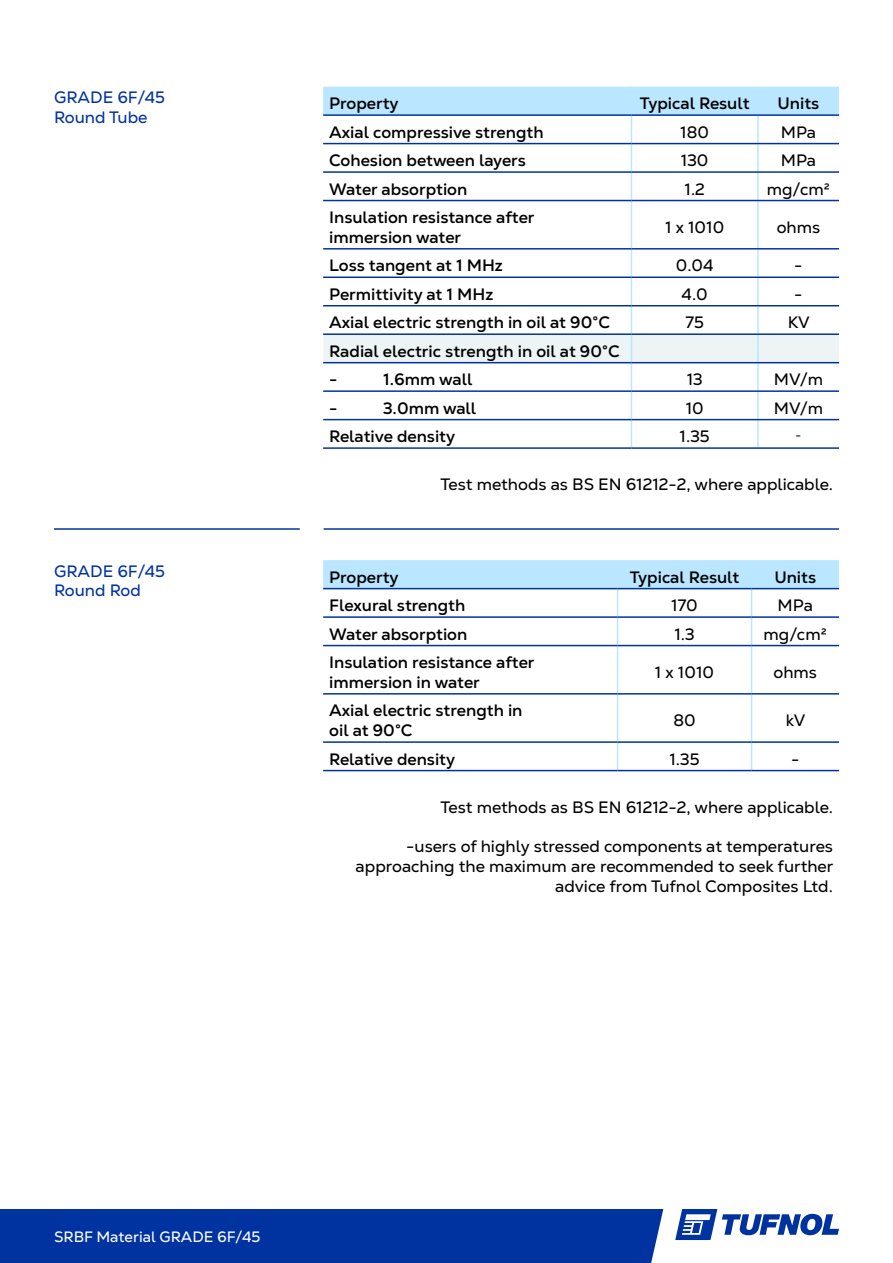
<style>
.page{position:relative;width:893px;height:1263px;background:#fff}
.page>*{position:absolute;margin:0;border:0;box-sizing:border-box;transform-origin:0 0}
.t1{font:18px "Minion Pro";color:#000}
.t2{font:700 16.5px "Nexa Text";color:#000}
.t3{font:16.5px/19.8px "Nexa Text";color:#000;text-align:right}
.t4{font:16.5px "Nexa Text";color:#0033a0}
.t5{font:15px "Nexa Text";color:#fff}
</style>
<div class="page">
<div style="left:0;top:1209px;width:663px;height:54px;background:#0033a0"></div>
<svg style="left:675px;top:1209px;width:164px;height:31px"></svg>
<svg style="left:323px;top:87px;width:516px;height:113px"></svg>
<hr style="left:757px;top:173px;width:2px;height:27px;background:#bae6ff">
<hr style="left:631px;top:201px;width:1px;height:47px;background:#bae6ff">
<hr style="left:757px;top:201px;width:2px;height:47px;background:#bae6ff">
<svg style="left:323px;top:250px;width:516px;height:197px"></svg>
<hr style="left:757px;top:420px;width:2px;height:27px;background:#bae6ff">
<hr style="left:323px;top:114px;width:308px;height:2px;background:#0033a0">
<hr style="left:631px;top:114px;width:127px;height:2px;background:#0033a0">
<hr style="left:758px;top:114px;width:81px;height:2px;background:#0033a0">
<hr style="left:323px;top:143px;width:308px;height:1px;background:#0033a0">
<hr style="left:631px;top:143px;width:127px;height:1px;background:#0033a0">
<hr style="left:758px;top:143px;width:81px;height:1px;background:#0033a0">
<hr style="left:323px;top:171px;width:308px;height:2px;background:#0033a0">
<hr style="left:631px;top:171px;width:127px;height:2px;background:#0033a0">
<hr style="left:758px;top:171px;width:81px;height:2px;background:#0033a0">
<hr style="left:323px;top:200px;width:308px;height:1px;background:#0033a0">
<hr style="left:631px;top:200px;width:127px;height:1px;background:#0033a0">
<hr style="left:758px;top:200px;width:81px;height:1px;background:#0033a0">
<hr style="left:323px;top:248px;width:308px;height:2px;background:#0033a0">
<hr style="left:631px;top:248px;width:127px;height:2px;background:#0033a0">
<hr style="left:758px;top:248px;width:81px;height:2px;background:#0033a0">
<hr style="left:323px;top:276px;width:308px;height:2px;background:#0033a0">
<hr style="left:631px;top:276px;width:127px;height:2px;background:#0033a0">
<hr style="left:758px;top:276px;width:81px;height:2px;background:#0033a0">
<hr style="left:323px;top:305px;width:308px;height:1px;background:#0033a0">
<hr style="left:631px;top:305px;width:127px;height:1px;background:#0033a0">
<hr style="left:758px;top:305px;width:81px;height:1px;background:#0033a0">
<hr style="left:323px;top:333px;width:308px;height:2px;background:#0033a0">
<hr style="left:631px;top:333px;width:127px;height:2px;background:#0033a0">
<hr style="left:758px;top:333px;width:81px;height:2px;background:#0033a0">
<hr style="left:323px;top:362px;width:308px;height:1px;background:#0033a0">
<hr style="left:631px;top:362px;width:127px;height:1px;background:#0033a0">
<hr style="left:758px;top:362px;width:81px;height:1px;background:#0033a0">
<hr style="left:323px;top:390px;width:308px;height:2px;background:#0033a0">
<hr style="left:631px;top:390px;width:127px;height:2px;background:#0033a0">
<hr style="left:758px;top:390px;width:81px;height:2px;background:#0033a0">
<hr style="left:323px;top:419px;width:308px;height:1px;background:#0033a0">
<hr style="left:631px;top:419px;width:127px;height:1px;background:#0033a0">
<hr style="left:758px;top:419px;width:81px;height:1px;background:#0033a0">
<hr style="left:323px;top:447px;width:308px;height:2px;background:#0033a0">
<hr style="left:631px;top:447px;width:127px;height:2px;background:#0033a0">
<hr style="left:758px;top:447px;width:81px;height:2px;background:#0033a0">
<svg style="left:323px;top:560px;width:516px;height:85px"></svg>
<hr style="left:617px;top:646px;width:1px;height:47px;background:#bae6ff">
<hr style="left:751px;top:646px;width:1px;height:47px;background:#bae6ff">
<hr style="left:617px;top:695px;width:1px;height:46px;background:#bae6ff">
<hr style="left:751px;top:695px;width:1px;height:46px;background:#bae6ff">
<svg style="left:617px;top:743px;width:1px;height:27px"></svg>
<svg style="left:751px;top:743px;width:1px;height:27px"></svg>
<hr style="left:323px;top:588px;width:295px;height:1px;background:#0033a0">
<hr style="left:618px;top:588px;width:133px;height:1px;background:#0033a0">
<hr style="left:751px;top:588px;width:88px;height:1px;background:#0033a0">
<hr style="left:323px;top:616px;width:295px;height:2px;background:#0033a0">
<hr style="left:618px;top:616px;width:133px;height:2px;background:#0033a0">
<hr style="left:751px;top:616px;width:88px;height:2px;background:#0033a0">
<hr style="left:323px;top:645px;width:295px;height:1px;background:#0033a0">
<hr style="left:618px;top:645px;width:133px;height:1px;background:#0033a0">
<hr style="left:751px;top:645px;width:88px;height:1px;background:#0033a0">
<hr style="left:323px;top:693px;width:295px;height:2px;background:#0033a0">
<hr style="left:618px;top:693px;width:133px;height:2px;background:#0033a0">
<hr style="left:751px;top:693px;width:88px;height:2px;background:#0033a0">
<hr style="left:323px;top:741px;width:295px;height:2px;background:#0033a0">
<hr style="left:618px;top:741px;width:133px;height:2px;background:#0033a0">
<hr style="left:751px;top:741px;width:88px;height:2px;background:#0033a0">
<hr style="left:323px;top:770px;width:295px;height:1px;background:#0033a0">
<hr style="left:618px;top:770px;width:133px;height:1px;background:#0033a0">
<hr style="left:751px;top:770px;width:88px;height:1px;background:#0033a0">
<hr style="left:54px;top:528px;width:246px;height:2px;background:#0033a0">
<hr style="left:324px;top:528px;width:515px;height:2px;background:#0033a0">
<p class="t4" style="left:54px;top:87px;width:113px">GRADE 6F/45</p>
<p class="t4" style="left:54px;top:107px;width:95px">Round Tube</p>
<p class="t4" style="left:54px;top:561px;width:113px">GRADE 6F/45</p>
<p class="t4" style="left:54px;top:580px;width:88px">Round Rod</p>
<p class="t2" style="left:329px;top:93px;width:71px">Property</p>
<p class="t2" style="left:640px;top:93px;width:111px">Typical Result</p>
<p class="t2" style="left:778px;top:93px;width:43px">Units</p>
<p class="t2" style="left:329px;top:121px;width:216px">Axial compressive strength</p>
<p class="t3" style="left:680px;top:122px;width:30px">180</p>
<p class="t3" style="left:781px;top:122px;width:37px">MPa</p>
<p class="t2" style="left:329px;top:150px;width:198px">Cohesion between layers</p>
<p class="t3" style="left:681px;top:150px;width:29px">130</p>
<p class="t3" style="left:781px;top:150px;width:37px">MPa</p>
<p class="t2" style="left:329px;top:178px;width:140px">Water absorption</p>
<p class="t3" style="left:684px;top:179px;width:22px">1.2</p>
<p class="t3" style="left:767px;top:179px;width:65px">mg/cm2</p>
<p class="t2" style="left:329px;top:207px;width:207px">Insulation resistance after</p>
<p class="t2" style="left:329px;top:227px;width:134px">immersion water</p>
<p class="t3" style="left:665px;top:217px;width:61px">1 x 1010</p>
<p class="t3" style="left:777px;top:217px;width:45px">ohms</p>
<p class="t2" style="left:329px;top:255px;width:175px">Loss tangent at 1 MHz</p>
<p class="t3" style="left:676px;top:255px;width:39px">0.04</p>
<p class="t3" style="left:794px;top:255px;width:10px">-</p>
<p class="t2" style="left:329px;top:284px;width:166px">Permittivity at 1 MHz</p>
<p class="t3" style="left:682px;top:284px;width:28px">4.0</p>
<p class="t3" style="left:794px;top:284px;width:10px">-</p>
<p class="t2" style="left:329px;top:312px;width:282px">Axial electric strength in oil at 90°C</p>
<p class="t3" style="left:685px;top:312px;width:20px">75</p>
<p class="t3" style="left:788px;top:312px;width:24px">KV</p>
<p class="t2" style="left:329px;top:340px;width:292px">Radial electric strength in oil at 90°C</p>
<p class="t2" style="left:329px;top:369px;width:10px">-</p>
<p class="t2" style="left:383px;top:369px;width:91px">1.6mm wall</p>
<p class="t3" style="left:687px;top:369px;width:18px">13</p>
<p class="t3" style="left:774px;top:369px;width:51px">MV/m</p>
<p class="t2" style="left:329px;top:397px;width:10px">-</p>
<p class="t2" style="left:383px;top:397px;width:95px">3.0mm wall</p>
<p class="t3" style="left:686px;top:398px;width:20px">10</p>
<p class="t3" style="left:774px;top:398px;width:51px">MV/m</p>
<p class="t2" style="left:329px;top:426px;width:128px">Relative density</p>
<p class="t3" style="left:680px;top:426px;width:32px">1.35</p>
<p class="t1" style="left:795px;top:423px;width:8px">-</p>
<p class="t3" style="left:440px;top:475px;width:394px">Test methods as BS EN 61212-2, where applicable.</p>
<p class="t2" style="left:329px;top:566px;width:71px">Property</p>
<p class="t2" style="left:630px;top:566px;width:111px">Typical Result</p>
<p class="t2" style="left:774px;top:566px;width:43px">Units</p>
<p class="t2" style="left:329px;top:595px;width:138px">Flexural strength</p>
<p class="t3" style="left:671px;top:595px;width:28px">170</p>
<p class="t3" style="left:778px;top:595px;width:37px">MPa</p>
<p class="t2" style="left:329px;top:623px;width:140px">Water absorption</p>
<p class="t3" style="left:674px;top:624px;width:22px">1.3</p>
<p class="t3" style="left:764px;top:624px;width:65px">mg/cm2</p>
<p class="t2" style="left:329px;top:652px;width:207px">Insulation resistance after</p>
<p class="t2" style="left:329px;top:672px;width:152px">immersion in water</p>
<p class="t3" style="left:655px;top:662px;width:61px">1 x 1010</p>
<p class="t3" style="left:773px;top:662px;width:45px">ohms</p>
<p class="t2" style="left:329px;top:700px;width:195px">Axial electric strength in</p>
<p class="t2" style="left:329px;top:720px;width:85px">oil at 90°C</p>
<p class="t3" style="left:673px;top:710px;width:24px">80</p>
<p class="t3" style="left:786px;top:710px;width:21px">kV</p>
<p class="t2" style="left:329px;top:748px;width:128px">Relative density</p>
<p class="t3" style="left:669px;top:749px;width:32px">1.35</p>
<p class="t3" style="left:791px;top:749px;width:10px">-</p>
<p class="t3" style="left:440px;top:797px;width:394px">Test methods as BS EN 61212-2, where applicable.</p>
<p class="t3" style="left:356px;top:837px;width:479px">-users of highly stressed components at temperatures approaching the maximum are recommended to seek further advice from Tufnol Composites Ltd.</p>
<p class="t5" style="left:54px;top:1228px;width:208px">SRBF Material GRADE 6F/45</p>
</div>
